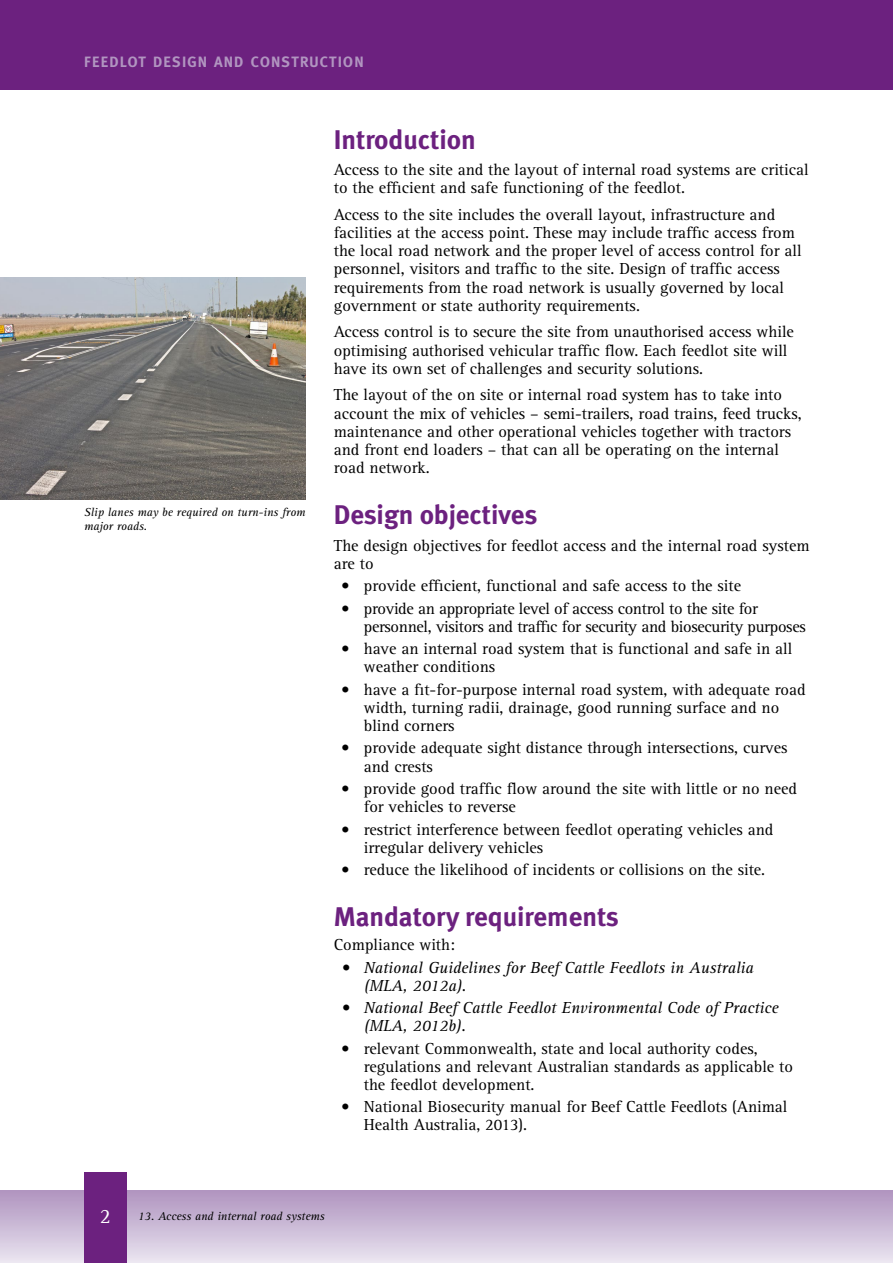
<style>
.page{position:relative;width:893px;height:1263px;background:#fff}
.page>*{position:absolute;margin:0;border:0;box-sizing:border-box;transform-origin:0 0}
.t1{font:700 27px "Meta";color:#6c217f}
.t2{font:21px "Rotis Serif";color:#fff}
.t3{font:16.5px/18.1px "Rotis Serif";color:#000}
.t4{font:italic 16.5px/18.1px "Rotis Serif";color:#000}
.t5{font:16.5px/18.1px "Rotis Serif";letter-spacing:-.02em;color:#000}
.t6{font:700 15px "Meta";letter-spacing:.08em;color:#b195c0}
.t7{font:italic 12px/13.2px "Rotis Serif";color:#000}
</style>
<div class="page">
<div style="left:0;top:0;width:893px;height:89px;background:#6c217f"></div>
<div style="left:0;top:1191px;width:893px;height:72px;background:linear-gradient(to bottom,#af94bf,#eae4f0)"></div>
<svg style="left:892px;top:1191px;width:1px;height:72px"></svg>
<div style="left:84px;top:1172px;width:43px;height:91px;background:#6c217f"></div>
<img style="left:0;top:277px;width:306px;height:222px">
<p class="t6" style="left:84px;top:53px;width:281px">FEEDLOT DESIGN AND CONSTRUCTION</p>
<p class="t7" style="left:84px;top:506px;width:223px">Slip lanes may be required on turn-ins from major roads.</p>
<h1 class="t1" style="left:334px;top:123px;width:144px">Introduction</h1>
<p class="t3" style="left:334px;top:161px;width:476px">Access to the site and the layout of internal road systems are critical to the efficient and safe functioning of the feedlot.</p>
<p class="t3" style="left:334px;top:206px;width:469px">Access to the site includes the overall layout, infrastructure and facilities at the access point. These may include traffic access from the local road network and the proper level of access control for all personnel, visitors and traffic to the site. Design of traffic access requirements from the road network is usually governed by local government or state authority requirements.</p>
<p class="t3" style="left:334px;top:323px;width:462px">Access control is to secure the site from unauthorised access while optimising authorised vehicular traffic flow. Each feedlot site will have its own set of challenges and security solutions.</p>
<p class="t3" style="left:334px;top:386px;width:470px">The layout of the on site or internal road system has to take into account the mix of vehicles – semi-trailers, road trains, feed trucks, maintenance and other operational vehicles together with tractors and front end loaders – that can all be operating on the internal road network.</p>
<h1 class="t1" style="left:334px;top:498px;width:205px">Design objectives</h1>
<p class="t3" style="left:334px;top:536px;width:477px">The design objectives for feedlot access and the internal road system are to</p>
<p class="t3" style="left:341px;top:577px;width:401px">• provide efficient, functional and safe access to the site</p>
<p class="t5" style="left:364px;top:599px;width:443px;text-indent:-23px">• provide an appropriate level of access control to the site for personnel, visitors and traffic for security and biosecurity purposes</p>
<p class="t3" style="left:364px;top:640px;width:430px;text-indent:-23px">• have an internal road system that is functional and safe in all weather conditions</p>
<p class="t3" style="left:364px;top:681px;width:443px;text-indent:-23px">• have a fit-for-purpose internal road system, with adequate road width, turning radii, drainage, good running surface and no blind corners</p>
<p class="t3" style="left:364px;top:739px;width:425px;text-indent:-23px">• provide adequate sight distance through intersections, curves and crests</p>
<p class="t3" style="left:364px;top:780px;width:435px;text-indent:-23px">• provide good traffic flow around the site with little or no need for vehicles to reverse</p>
<p class="t3" style="left:364px;top:820px;width:411px;text-indent:-23px">• restrict interference between feedlot operating vehicles and irregular delivery vehicles</p>
<p class="t3" style="left:341px;top:861px;width:425px">• reduce the likelihood of incidents or collisions on the site.</p>
<h1 class="t1" style="left:334px;top:900px;width:287px">Mandatory requirements</h1>
<p class="t3" style="left:334px;top:936px;width:123px">Compliance with:</p>
<p class="t4" style="left:364px;top:958px;width:391px;text-indent:-23px">• National Guidelines for Beef Cattle Feedlots in Australia (MLA, 2012a).</p>
<p class="t4" style="left:364px;top:999px;width:416px;text-indent:-23px">• National Beef Cattle Feedlot Environmental Code of Practice (MLA, 2012b).</p>
<p class="t3" style="left:364px;top:1039px;width:431px;text-indent:-23px">• relevant Commonwealth, state and local authority codes, regulations and relevant Australian standards as applicable to the feedlot development.</p>
<p class="t3" style="left:364px;top:1098px;width:425px;text-indent:-23px">• National Biosecurity manual for Beef Cattle Feedlots (Animal<br>Health Australia, 2013).</p>
<p class="t2" style="left:100px;top:1204px;width:12px">2</p>
<p class="t7" style="left:138px;top:1210px;width:188px">13. Access and internal road systems</p>
</div>
